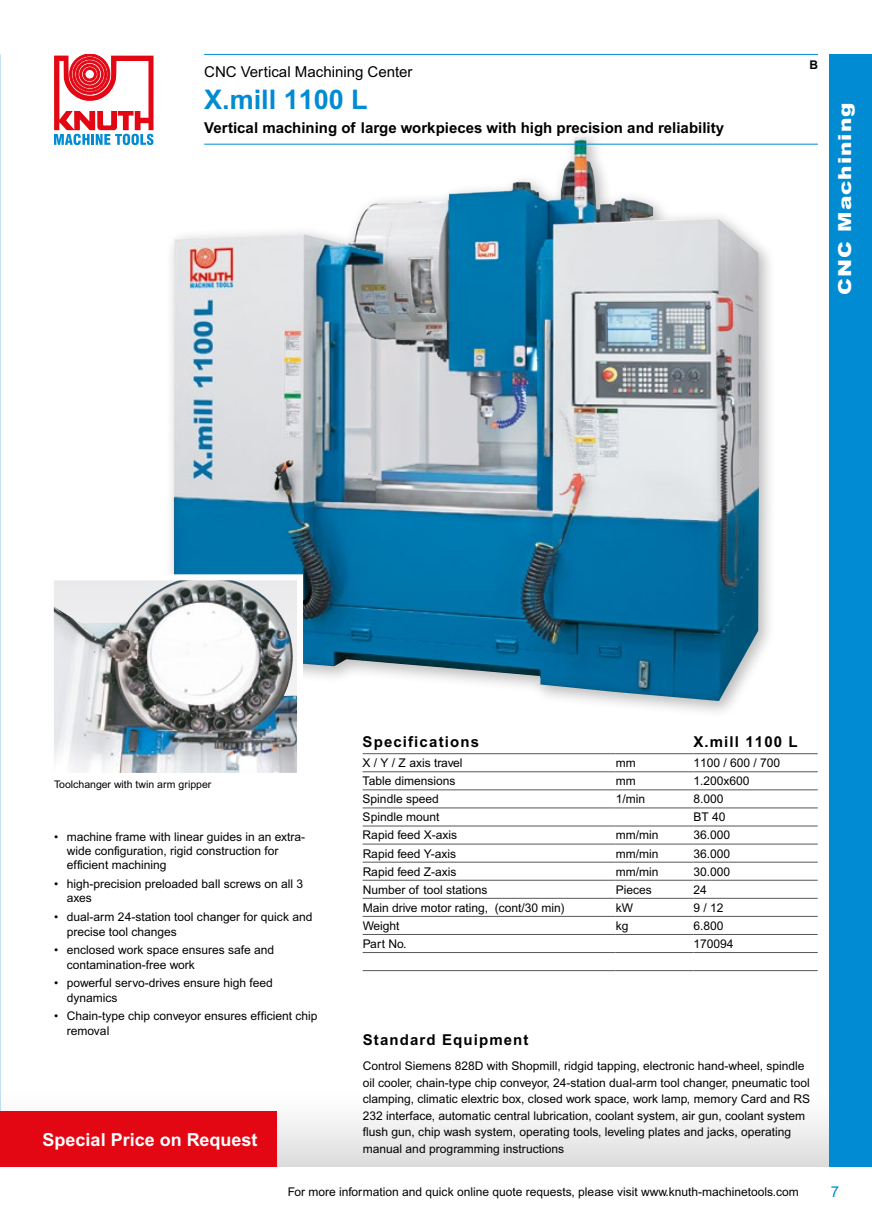
<style>
.page{position:relative;width:872px;height:1221px;background:#fff}
.page>*{position:absolute;margin:0;border:0;box-sizing:border-box;transform-origin:0 0}
.t1{font:700 27px "Arial MT Pro";color:#008bd2}
.t2{font:700 18px "Arial MT Pro";color:#fff}
.t3{font:900 18px "Arial MT Pro Cyr";letter-spacing:.05em;color:#fff;scale:1.2 1}
.t4{font:700 15px "Arial MT Pro";color:#000}
.t5{font:700 15px "Arial MT Pro";letter-spacing:.075em;color:#000}
.t6{font:15px "Arial MT Pro";color:#000}
.t7{font:15px "Arial MT Pro";color:#008bd2}
.t8{font:12px/14.4px "Arial MT Pro";color:#000}
.t9{font:700 12px "Arial MT Pro";color:#000}
.t10{font:10.5px "Arial MT Pro";color:#000}
</style>
<div class="page">
<div style="left:0;top:1087px;width:838px;height:79px;background:linear-gradient(to bottom,#fff,#dedcdc)"></div>
<div style="left:164px;top:128px;width:613px;height:591px;background:#000;opacity:.26"></div>
<img style="left:174px;top:136px;width:585px;height:565px">
<div style="left:829px;top:54px;width:43px;height:1112px;background:#008bd2"></div>
<svg style="left:54px;top:54px;width:99px;height:91px"></svg>
<hr style="left:204px;top:54px;width:614px;height:1px;background:#008bd2">
<hr style="left:204px;top:144px;width:614px;height:1px;background:#008bd2">
<img style="left:55px;top:581px;width:241px;height:190px">
<div style="left:48px;top:574px;width:255px;height:204px;border:6px solid #fff"></div>
<div style="left:0;top:1111px;width:276px;height:55px;background:#e30613"></div>
<hr style="left:362px;top:753px;width:253px;height:1px;background:#575756">
<hr style="left:615px;top:753px;width:78px;height:1px;background:#575756">
<hr style="left:693px;top:753px;width:124px;height:1px;background:#575756">
<hr style="left:362px;top:771px;width:253px;height:1px;background:#575756">
<hr style="left:615px;top:771px;width:78px;height:1px;background:#575756">
<hr style="left:693px;top:771px;width:124px;height:1px;background:#575756">
<hr style="left:362px;top:789px;width:253px;height:1px;background:#575756">
<hr style="left:615px;top:789px;width:78px;height:1px;background:#575756">
<hr style="left:693px;top:789px;width:124px;height:1px;background:#575756">
<hr style="left:362px;top:807px;width:253px;height:1px;background:#575756">
<hr style="left:615px;top:807px;width:78px;height:1px;background:#575756">
<hr style="left:693px;top:807px;width:124px;height:1px;background:#575756">
<hr style="left:362px;top:825px;width:253px;height:1px;background:#575756">
<hr style="left:615px;top:825px;width:78px;height:1px;background:#575756">
<hr style="left:693px;top:825px;width:124px;height:1px;background:#575756">
<hr style="left:362px;top:843px;width:253px;height:1px;background:#575756">
<hr style="left:615px;top:843px;width:78px;height:1px;background:#575756">
<hr style="left:693px;top:843px;width:124px;height:1px;background:#575756">
<hr style="left:362px;top:861px;width:253px;height:1px;background:#575756">
<hr style="left:615px;top:861px;width:78px;height:1px;background:#575756">
<hr style="left:693px;top:861px;width:124px;height:1px;background:#575756">
<hr style="left:362px;top:879px;width:253px;height:1px;background:#575756">
<hr style="left:615px;top:879px;width:78px;height:1px;background:#575756">
<hr style="left:693px;top:879px;width:124px;height:1px;background:#575756">
<hr style="left:362px;top:897px;width:253px;height:1px;background:#575756">
<hr style="left:615px;top:897px;width:78px;height:1px;background:#575756">
<hr style="left:693px;top:897px;width:124px;height:1px;background:#575756">
<hr style="left:362px;top:916px;width:253px;height:1px;background:#575756">
<hr style="left:615px;top:916px;width:78px;height:1px;background:#575756">
<hr style="left:693px;top:916px;width:124px;height:1px;background:#575756">
<hr style="left:362px;top:934px;width:253px;height:1px;background:#575756">
<hr style="left:615px;top:934px;width:78px;height:1px;background:#575756">
<hr style="left:693px;top:934px;width:124px;height:1px;background:#575756">
<hr style="left:362px;top:952px;width:253px;height:1px;background:#575756">
<hr style="left:615px;top:952px;width:78px;height:1px;background:#575756">
<hr style="left:693px;top:952px;width:124px;height:1px;background:#575756">
<hr style="left:362px;top:970px;width:253px;height:1px;background:#575756">
<hr style="left:615px;top:970px;width:78px;height:1px;background:#575756">
<hr style="left:693px;top:970px;width:124px;height:1px;background:#575756">
<p class="t6" style="left:204px;top:63px;width:210px">CNC Vertical Machining Center</p>
<h1 class="t1" style="left:204px;top:84px;width:165px">X.mill 1100 L</h1>
<p class="t4" style="left:204px;top:118px;width:521px">Vertical machining of large workpieces with high precision and reliability</p>
<p class="t9" style="left:809px;top:58px;width:10px">B</p>
<h2 class="t3" style="left:833px;top:295px;width:162px;rotate:-90deg">CNC Machining</h2>
<p class="t5" style="left:362px;top:732px;width:118px">Specifications</p>
<p class="t5" style="left:693px;top:732px;width:106px">X.mill 1100 L</p>
<p class="t8" style="left:362px;top:756px;width:101px">X / Y / Z axis travel</p>
<p class="t8" style="left:615px;top:756px;width:21px">mm</p>
<p class="t8" style="left:693px;top:756px;width:88px">1100 / 600 / 700</p>
<p class="t8" style="left:362px;top:774px;width:94px">Table dimensions</p>
<p class="t8" style="left:615px;top:774px;width:21px">mm</p>
<p class="t8" style="left:693px;top:774px;width:58px">1.200x600</p>
<p class="t8" style="left:363px;top:792px;width:78px">Spindle speed</p>
<p class="t8" style="left:616px;top:792px;width:31px">1/min</p>
<p class="t8" style="left:693px;top:792px;width:32px">8.000</p>
<p class="t8" style="left:363px;top:810px;width:78px">Spindle mount</p>
<p class="t8" style="left:693px;top:810px;width:34px">BT 40</p>
<p class="t8" style="left:363px;top:828px;width:96px">Rapid feed X-axis</p>
<p class="t8" style="left:616px;top:828px;width:44px">mm/min</p>
<p class="t8" style="left:693px;top:828px;width:38px">36.000</p>
<p class="t8" style="left:363px;top:846px;width:95px">Rapid feed Y-axis</p>
<p class="t8" style="left:616px;top:846px;width:44px">mm/min</p>
<p class="t8" style="left:693px;top:846px;width:38px">36.000</p>
<p class="t8" style="left:363px;top:864px;width:95px">Rapid feed Z-axis</p>
<p class="t8" style="left:616px;top:864px;width:44px">mm/min</p>
<p class="t8" style="left:693px;top:864px;width:38px">30.000</p>
<p class="t8" style="left:363px;top:882px;width:126px">Number of tool stations</p>
<p class="t8" style="left:616px;top:882px;width:38px">Pieces</p>
<p class="t8" style="left:693px;top:882px;width:15px">24</p>
<p class="t8" style="left:363px;top:900px;width:204px">Main drive motor rating, (cont/30 min)</p>
<p class="t8" style="left:616px;top:900px;width:19px">kW</p>
<p class="t8" style="left:693px;top:900px;width:32px">9 / 12</p>
<p class="t8" style="left:363px;top:919px;width:38px">Weight</p>
<p class="t8" style="left:616px;top:919px;width:14px">kg</p>
<p class="t8" style="left:693px;top:919px;width:32px">6.800</p>
<p class="t8" style="left:363px;top:937px;width:45px">Part No.</p>
<p class="t8" style="left:693px;top:937px;width:42px">170094</p>
<p class="t10" style="left:54px;top:778px;width:159px">Toolchanger with twin arm gripper</p>
<p class="t8" style="left:67px;top:829px;width:240px;text-indent:-13px">• machine frame with linear guides in an extra&shy;wide configuration, rigid construction for efficient machining</p>
<p class="t8" style="left:67px;top:877px;width:238px;text-indent:-13px">• high-precision preloaded ball screws on all 3 axes</p>
<p class="t8" style="left:67px;top:910px;width:247px;text-indent:-13px">• dual-arm 24-station tool changer for quick and precise tool changes</p>
<p class="t8" style="left:67px;top:943px;width:209px;text-indent:-13px">• enclosed work space ensures safe and contamination-free work</p>
<p class="t8" style="left:67px;top:976px;width:207px;text-indent:-13px">• powerful servo-drives ensure high feed dynamics</p>
<p class="t8" style="left:67px;top:1009px;width:252px;text-indent:-13px">• Chain-type chip conveyor ensures efficient chip removal</p>
<p class="t5" style="left:363px;top:1031px;width:167px">Standard Equipment</p>
<p class="t8" style="left:363px;top:1058px;width:449px;line-height:16.5px">Control Siemens 828D with Shopmill, ridgid tapping, electronic hand-wheel, spindle oil cooler, chain-type chip conveyor, 24-station dual-arm tool changer, pneumatic tool clamping, climatic elextric box, closed work space, work lamp, memory Card and RS 232 interface, automatic central lubrication, coolant system, air gun, coolant system flush gun, chip wash system, operating tools, leveling plates and jacks, operating manual and programming instructions</p>
<p class="t8" style="left:288px;top:1184px;width:512px">For more information and quick online quote requests, please visit www.knuth-machinetools.com</p>
<h2 class="t2" style="left:43px;top:1128px;width:216px">Special Price on Request</h2>
<p class="t7" style="left:830px;top:1182px;width:10px">7</p>
</div>
